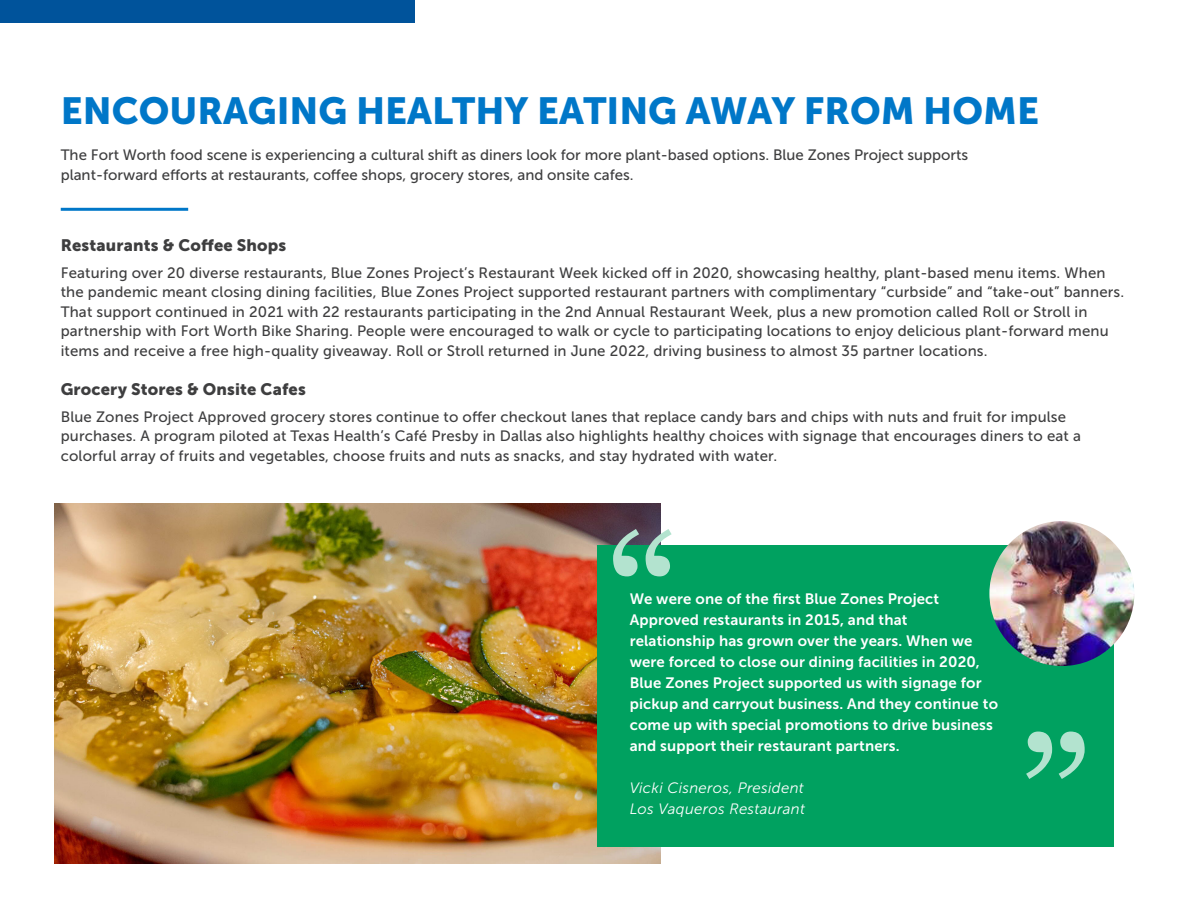
<style>
.page{position:relative;width:1188px;height:918px;background:#fff}
.page>*{position:absolute;margin:0;border:0;box-sizing:border-box;transform-origin:0 0}
.t1{font:37.5px "Museo Sans W01 900";color:#0077c8}
.t2{font:16.5px "Museo Sans 900";letter-spacing:.01em;color:#3e3e3f}
.t3{font:15px/19.5px "Museo Sans 500";letter-spacing:.01em;color:#3e3e3f}
.t4{font:15px/21px "Museo Sans 700";letter-spacing:.01em;color:#fff}
.t5{font:italic 15px "Museo Sans 300";letter-spacing:.02em;color:#fff}
</style>
<div class="page">
<div style="left:0;top:0;width:414px;height:23px;background:#00539b"></div>
<hr style="left:61px;top:208px;width:127px;height:3px;background:#0077c8">
<img style="left:54px;top:503px;width:607px;height:361px">
<div style="left:597px;top:545px;width:517px;height:301px;background:#00a160"></div>
<svg style="left:613px;top:529px;width:59px;height:47px"></svg>
<svg style="left:1026px;top:732px;width:59px;height:47px"></svg>
<img style="left:989px;top:521px;width:145px;height:145px;border-radius:72px">
<p class="t1" style="left:61px;top:90px;width:980px">ENCOURAGING HEALTHY EATING AWAY FROM HOME</p>
<p class="t3" style="left:61px;top:145px;width:909px">The Fort Worth food scene is experiencing a cultural shift as diners look for more plant-based options. Blue Zones Project supports</p>
<p class="t3" style="left:61px;top:165px;width:574px">plant-forward efforts at restaurants, coffee shops, grocery stores, and onsite cafes.</p>
<p class="t2" style="left:61px;top:236px;width:227px">Restaurants &amp; Coffee Shops</p>
<p class="t3" style="left:61px;top:263px;width:1065px">Featuring over 20 diverse restaurants, Blue Zones Project’s Restaurant Week kicked off in 2020, showcasing healthy, plant-based menu items. When the pandemic meant closing dining facilities, Blue Zones Project supported restaurant partners with complimentary “curbside” and “take-out” banners.<br>That support continued in 2021 with 22 restaurants participating in the 2nd Annual Restaurant Week, plus a new promotion called Roll or Stroll in partnership with Fort Worth Bike Sharing. People were encouraged to walk or cycle to participating locations to enjoy delicious plant-forward menu items and receive a free high-quality giveaway. Roll or Stroll returned in June 2022, driving business to almost 35 partner locations.</p>
<p class="t2" style="left:61px;top:380px;width:247px">Grocery Stores &amp; Onsite Cafes</p>
<p class="t3" style="left:61px;top:407px;width:1022px">Blue Zones Project Approved grocery stores continue to offer checkout lanes that replace candy bars and chips with nuts and fruit for impulse purchases. A program piloted at Texas Health’s Café Presby in Dallas also highlights healthy choices with signage that encourages diners to eat a colorful array of fruits and vegetables, choose fruits and nuts as snacks, and stay hydrated with water.</p>
<p class="t4" style="left:630px;top:589px;width:311px">We were one of the first Blue Zones Project</p>
<p class="t4" style="left:630px;top:610px;width:279px">Approved restaurants in 2015, and that</p>
<p class="t4" style="left:630px;top:631px;width:370px">relationship has grown over the years. When we were forced to close our dining facilities in 2020, Blue Zones Project supported us with signage for pickup and carryout business. And they continue to come up with special promotions to drive business and support their restaurant partners.</p>
<p class="t5" style="left:630px;top:779px;width:176px">Vicki Cisneros, President</p>
<p class="t5" style="left:630px;top:800px;width:177px">Los Vaqueros Restaurant</p>
</div>
